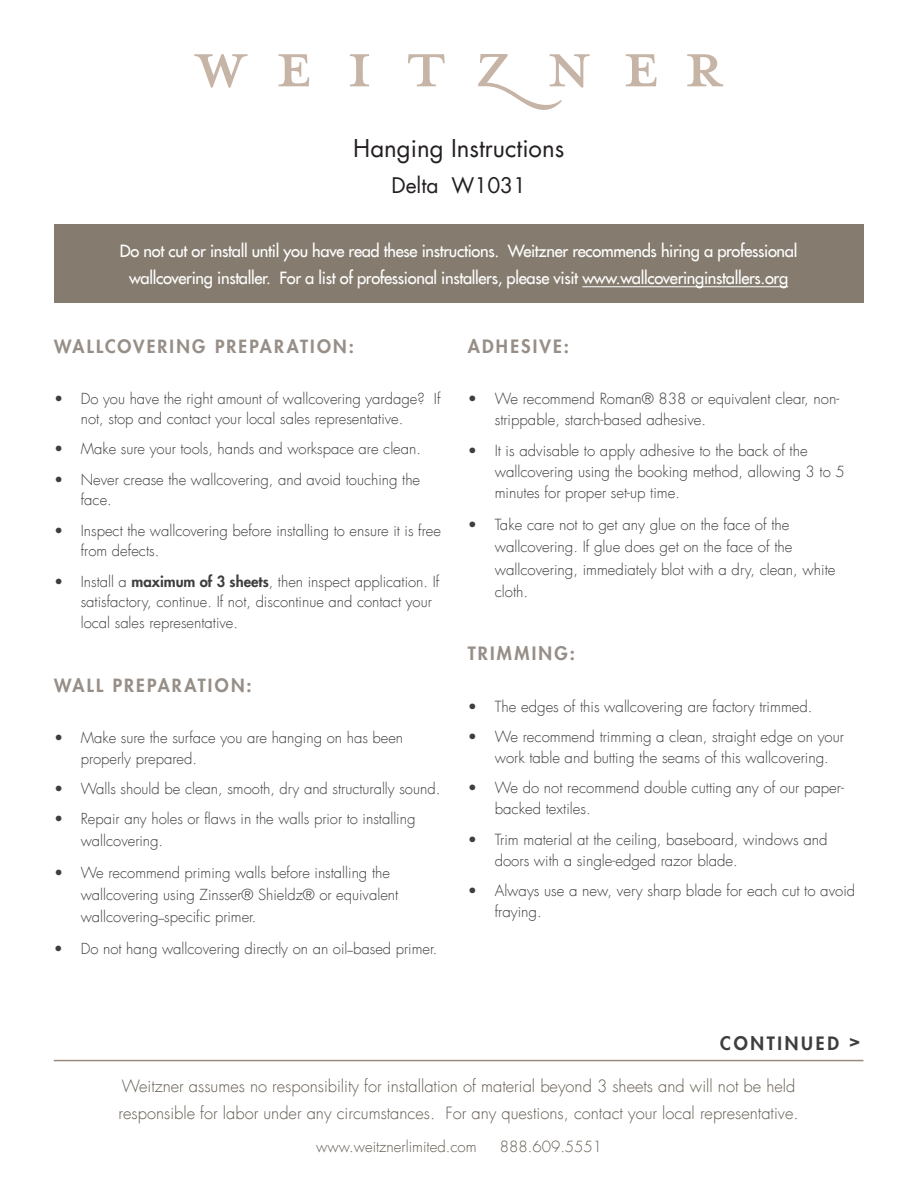
<style>
.page{position:relative;width:918px;height:1188px;background:#fff}
.page>*{position:absolute;margin:0;border:0;box-sizing:border-box;transform-origin:0 0}
.t1{font:24px "Futura LT";color:#231f20}
.t2{font:21px "Futura LT";color:#231f20}
.t3{font:800 18px "Futura LT";letter-spacing:.125em;color:#978f87}
.t4{font:800 18px "Futura LT";letter-spacing:.15em;color:#3e3e3f}
.t5{font:800 17.85px "Futura LT";letter-spacing:.12em;color:#978f87}
.t6{font:16.5px/27px "Futura LT";letter-spacing:-.02em;color:#fff;text-align:center}
.t7{font:300 16.5px/27px "Futura LT";color:#645c52}
.t8{font:300 15px/21px "Futura LT";color:#3e3e3f}
.t9{font:300 15px "Futura LT";color:#645c52}
.t10{font:300 14.85px/20.9px "Futura LT";color:#3e3e3f}
.s1{font-weight:800}
</style>
<div class="page">
<svg style="left:194px;top:54px;width:54px;height:34px"></svg>
<svg style="left:278px;top:54px;width:31px;height:32px"></svg>
<svg style="left:350px;top:54px;width:19px;height:32px"></svg>
<svg style="left:408px;top:54px;width:37px;height:32px"></svg>
<svg style="left:626px;top:54px;width:31px;height:32px"></svg>
<svg style="left:687px;top:54px;width:36px;height:32px"></svg>
<svg style="left:478px;top:54px;width:112px;height:56px"></svg>
<div style="left:54px;top:224px;width:809px;height:79px;background:#857c6f"></div>
<hr style="left:582px;top:287px;width:206px;height:1px;background:#fff">
<hr style="left:54px;top:1060px;width:809px;height:1px;background:#988a7c">
<h1 class="t1" style="left:353px;top:133px;width:213px">Hanging Instructions</h1>
<h2 class="t2" style="left:391px;top:172px;width:136px">Delta W1031</h2>
<p class="t6" style="left:120px;top:237px;width:679px">Do not cut or install until you have read these instructions. Weitzner recommends hiring a professional wallcovering installer. For a list of professional installers, please visit www.wallcoveringinstallers.org</p>
<p class="t5" style="left:54px;top:334px;width:302px">WALLCOVERING PREPARATION:</p>
<p class="t10" style="left:81px;top:388px;width:361px;text-indent:-27px">• Do you have the right amount of wallcovering yardage? If not, stop and contact your local sales representative.</p>
<p class="t10" style="left:54px;top:439px;width:369px">• Make sure your tools, hands and workspace are clean.</p>
<p class="t10" style="left:81px;top:469px;width:341px;text-indent:-27px">• Never crease the wallcovering, and avoid touching the face.</p>
<p class="t10" style="left:81px;top:520px;width:362px;text-indent:-27px">• Inspect the wallcovering before installing to ensure it is free from defects.</p>
<p class="t10" style="left:81px;top:571px;width:360px;text-indent:-27px">• Install a <span class="s1">maximum of 3 sheets</span>, then inspect application. If satisfactory, continue. If not, discontinue and contact your local sales representative.</p>
<p class="t5" style="left:54px;top:673px;width:199px">WALL PREPARATION:</p>
<p class="t10" style="left:81px;top:728px;width:324px;text-indent:-27px">• Make sure the surface you are hanging on has been properly prepared.</p>
<p class="t10" style="left:54px;top:778px;width:388px">• Walls should be clean, smooth, dry and structurally sound.</p>
<p class="t10" style="left:81px;top:808px;width:336px;line-height:22.4px;text-indent:-27px">• Repair any holes or flaws in the walls prior to installing wallcovering.</p>
<p class="t10" style="left:81px;top:862px;width:319px;line-height:22.4px;text-indent:-27px">• We recommend priming walls before installing the wallcovering using Zinsser® Shieldz® or equivalent wallcovering--specific primer.</p>
<p class="t10" style="left:54px;top:939px;width:385px">• Do not hang wallcovering directly on an oil--based primer.</p>
<p class="t3" style="left:468px;top:334px;width:103px">ADHESIVE:</p>
<p class="t8" style="left:495px;top:389px;width:346px;text-indent:-27px">• We recommend Roman® 838 or equivalent clear, non&shy;strippable, starch-based adhesive.</p>
<p class="t8" style="left:495px;top:440px;width:352px;text-indent:-27px">• It is advisable to apply adhesive to the back of the wallcovering using the booking method, allowing 3 to 5 minutes for proper set-up time.</p>
<p class="t8" style="left:495px;top:513px;width:342px;line-height:22.5px;text-indent:-27px">• Take care not to get any glue on the face of the wallcovering. If glue does get on the face of the wallcovering, immediately blot with a dry, clean, white cloth.</p>
<p class="t3" style="left:468px;top:641px;width:109px">TRIMMING:</p>
<p class="t8" style="left:468px;top:696px;width:346px">• The edges of this wallcovering are factory trimmed.</p>
<p class="t8" style="left:495px;top:726px;width:351px;text-indent:-27px">• We recommend trimming a clean, straight edge on your work table and butting the seams of this wallcovering.</p>
<p class="t8" style="left:495px;top:778px;width:351px;text-indent:-27px">• We do not recommend double cutting any of our paper&shy;backed textiles.</p>
<p class="t8" style="left:495px;top:829px;width:334px;text-indent:-27px">• Trim material at the ceiling, baseboard, windows and doors with a single-edged razor blade.</p>
<p class="t8" style="left:495px;top:881px;width:362px;text-indent:-27px">• Always use a new, very sharp blade for each cut to avoid fraying.</p>
<p class="t4" style="left:720px;top:1031px;width:141px">CONTINUED &gt;</p>
<p class="t7" style="left:119px;top:1073px;width:681px">Weitzner assumes no responsibility for installation of material beyond 3 sheets and will not be held responsible for labor under any circumstances. For any questions, contact your local representative.</p>
<p class="t9" style="left:316px;top:1137px;width:162px">www.weitznerlimited.com</p>
<p class="t9" style="left:500px;top:1137px;width:104px">888.609.5551</p>
</div>
